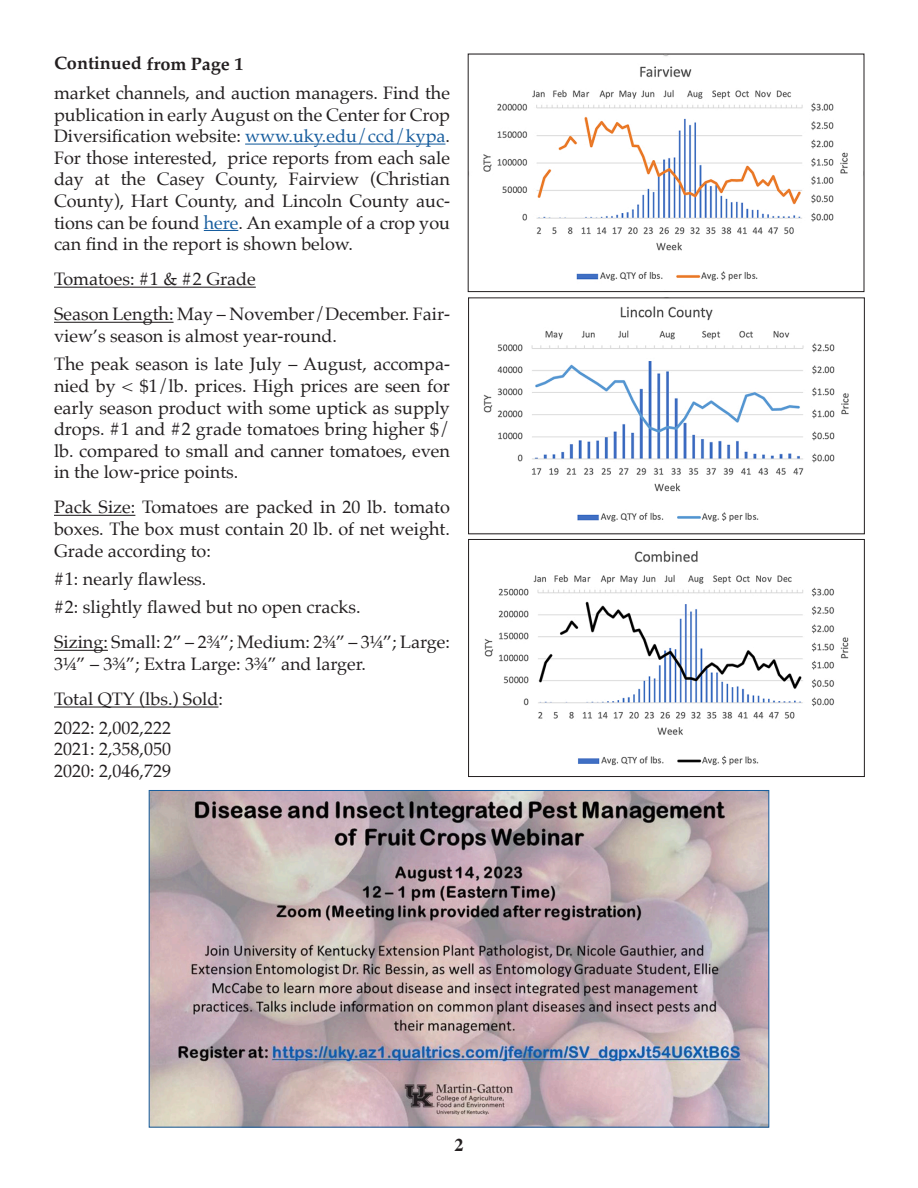
<style>
.page{position:relative;width:918px;height:1188px;background:#fff}
.page>*{position:absolute;margin:0;border:0;box-sizing:border-box;transform-origin:0 0}
.t1{font:18px/21.6px "Palatino";color:#231f20;text-align:justify}
.t2{font:700 18px "Palatino";color:#231f20}
.t3{font:700 18px "Times";color:#231f20}
.s1{color:#175d9e}
</style>
<div class="page">
<hr style="left:245px;top:144px;width:200px;height:1px;background:#175d9e">
<hr style="left:204px;top:230px;width:34px;height:1px;background:#175d9e">
<hr style="left:54px;top:287px;width:202px;height:1px;background:#231f20">
<hr style="left:54px;top:322px;width:120px;height:1px;background:#231f20">
<hr style="left:54px;top:515px;width:81px;height:1px;background:#231f20">
<hr style="left:54px;top:650px;width:54px;height:1px;background:#231f20">
<hr style="left:54px;top:707px;width:165px;height:1px;background:#231f20">
<img style="left:483px;top:66px;width:365px;height:215px">
<div style="left:468px;top:54px;width:396px;height:238px;border:1px solid #231f20"></div>
<img style="left:483px;top:306px;width:366px;height:216px">
<div style="left:468px;top:297px;width:397px;height:237px;border:1px solid #231f20"></div>
<img style="left:484px;top:551px;width:365px;height:215px">
<div style="left:468px;top:539px;width:397px;height:238px;border:1px solid #231f20"></div>
<img style="left:151px;top:792px;width:616px;height:333px">
<p class="t2" style="left:54px;top:48px;width:191px">Continued from Page 1</p>
<p class="t1" style="left:54px;top:82px;width:398px">market channels, and auction managers. Find the publication in early August on the Center for Crop Diversification website: <span class="s1">www.uky.edu/ccd/kypa</span>.<br>For those interested, price reports from each sale day at the Casey County, Fairview (Christian County), Hart County, and Lincoln County auc&shy;tions can be found <span class="s1">here</span>. An example of a crop you can find in the report is shown below.</p>
<p class="t1" style="left:54px;top:268px;width:203px">Tomatoes: #1 &amp; #2 Grade</p>
<p class="t1" style="left:54px;top:303px;width:397px">Season Length: May – November/December. Fair&shy;view’s season is almost year-round.</p>
<p class="t1" style="left:54px;top:353px;width:398px">The peak season is late July – August, accompa&shy;nied by &lt; $1/lb. prices. High prices are seen for early season product with some uptick as supply drops. #1 and #2 grade tomatoes bring higher $/ lb. compared to small and canner tomatoes, even in the low-price points.</p>
<p class="t1" style="left:54px;top:496px;width:398px">Pack Size: Tomatoes are packed in 20 lb. tomato boxes. The box must contain 20 lb. of net weight.<br>Grade according to:</p>
<p class="t1" style="left:54px;top:568px;width:154px">#1: nearly flawless.</p>
<p class="t1" style="left:54px;top:596px;width:308px">#2: slightly flawed but no open cracks.</p>
<p class="t1" style="left:54px;top:631px;width:398px">Sizing: Small: 2” – 2¾”; Medium: 2¾” – 3¼”; Large:<br>3¼” – 3¾”; Extra Large: 3¾” and larger.</p>
<p class="t1" style="left:54px;top:688px;width:171px">Total QTY (lbs.) Sold:</p>
<p class="t1" style="left:54px;top:717px;width:118px">2022: 2,002,222</p>
<p class="t1" style="left:54px;top:738px;width:118px">2021: 2,358,050</p>
<p class="t1" style="left:54px;top:760px;width:118px">2020: 2,046,729</p>
<p class="t3" style="left:454px;top:1127px;width:10px">2</p>
</div>
